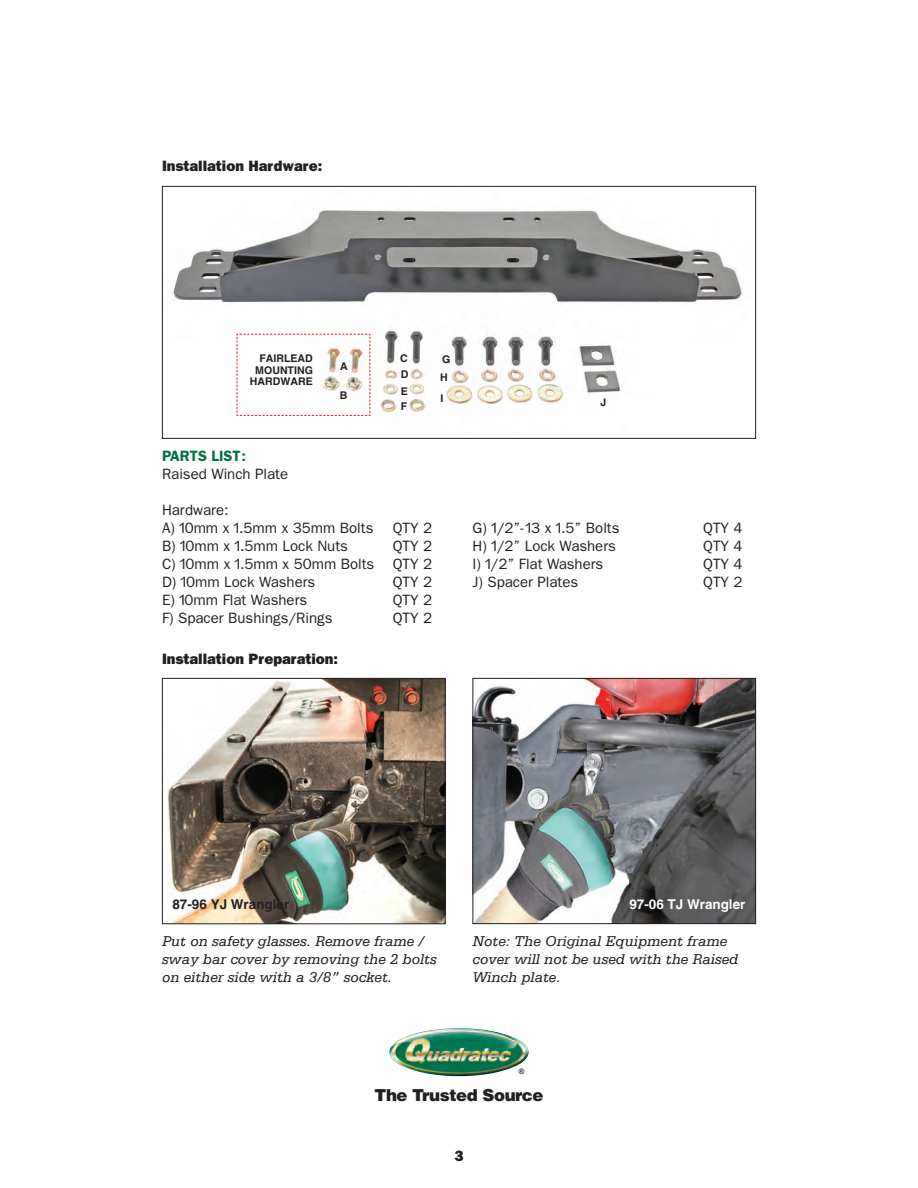
<style>
.page{position:relative;width:918px;height:1188px;background:#fff}
.page>*{position:absolute;margin:0;border:0;box-sizing:border-box;transform-origin:0 0}
.t1{font:900 16.5px "Helvetica";letter-spacing:-.025em;color:#231f20}
.t2{font:15px/18px "New Franklin Gothic";color:#231f20}
.t3{font:italic 15px/18px "Serifa LT";color:#231f20}
.t4{font:800 15px "New Franklin Gothic";color:#231f20}
.t5{font:600 15px "New Franklin Gothic";color:#006f42}
.t6{font:700 condensed 13.5px "Helvetica";color:#231f20}
.t7{font:700 condensed 13.5px "Helvetica";color:#fff}
.t8{font:700 condensed 10.65px/11.7px "Helvetica";color:#231f20}
.t9{font:700 7.5px "Arial";color:#231f20}
</style>
<div class="page">
<img style="left:389px;top:1028px;width:140px;height:48px">
<img style="left:172px;top:210px;width:571px;height:203px">
<div style="left:162px;top:186px;width:594px;height:253px;border:1px solid #231f20"></div>
<img style="left:167px;top:680px;width:277px;height:242px">
<div style="left:162px;top:678px;width:284px;height:246px;border:1px solid #231f20"></div>
<img style="left:474px;top:680px;width:280px;height:242px">
<div style="left:472px;top:678px;width:284px;height:246px;border:1px solid #231f20"></div>
<svg style="left:236px;top:333px;width:135px;height:83px"></svg>
<p class="t4" style="left:162px;top:160px;width:162px">Installation Hardware:</p>
<p class="t8" style="left:250px;top:353px;width:64px;text-align:right">FAIRLEAD<br>MOUNTING<br>HARDWARE</p>
<p class="t8" style="left:340px;top:361px;width:9px">A</p>
<p class="t8" style="left:340px;top:391px;width:9px">B</p>
<p class="t8" style="left:400px;top:351px;width:10px;line-height:16.2px">C<br>D</p>
<p class="t8" style="left:401px;top:402px;width:8px">F</p>
<p class="t8" style="left:401px;top:386px;width:9px">E</p>
<p class="t8" style="left:440px;top:352px;width:12px;line-height:17.4px">G<br>H</p>
<p class="t8" style="left:441px;top:393px;width:4px">I</p>
<p class="t5" style="left:162px;top:450px;width:85px">PARTS LIST:</p>
<p class="t2" style="left:162px;top:466px;width:128px">Raised Winch Plate</p>
<p class="t2" style="left:162px;top:502px;width:213px">Hardware:<br>A) 10mm x 1.5mm x 35mm Bolts</p>
<p class="t2" style="left:393px;top:520px;width:41px">QTY 2</p>
<p class="t2" style="left:162px;top:538px;width:272px;text-align:justify;text-indent:231px">QTY 2<br>C) 10mm x 1.5mm x 50mm Bolts QTY 2<br>D) 10mm Lock Washers</p>
<p class="t2" style="left:162px;top:538px;width:188px">B) 10mm x 1.5mm Lock Nuts</p>
<p class="t2" style="left:393px;top:574px;width:41px">QTY 2</p>
<p class="t2" style="left:162px;top:592px;width:147px">E) 10mm Flat Washers</p>
<p class="t2" style="left:393px;top:592px;width:41px">QTY 2</p>
<p class="t2" style="left:162px;top:610px;width:172px">F) Spacer Bushings/Rings</p>
<p class="t2" style="left:393px;top:610px;width:41px">QTY 2</p>
<p class="t4" style="left:162px;top:654px;width:178px">Installation Preparation:</p>
<p class="t8" style="left:600px;top:397px;width:7px">J</p>
<p class="t2" style="left:472px;top:520px;width:149px">G) 1/2”- 13 x 1.5” Bolts</p>
<p class="t2" style="left:703px;top:520px;width:41px">QTY 4</p>
<p class="t2" style="left:472px;top:538px;width:145px">H) 1/2” Lock Washers</p>
<p class="t2" style="left:703px;top:538px;width:41px">QTY 4</p>
<p class="t2" style="left:472px;top:556px;width:132px">I) 1/2” Flat Washers</p>
<p class="t2" style="left:703px;top:556px;width:41px">QTY 4</p>
<p class="t2" style="left:472px;top:574px;width:107px">J) Spacer Plates</p>
<p class="t2" style="left:703px;top:574px;width:41px">QTY 2</p>
<p class="t6" style="left:172px;top:899px;width:118px">87-96 YJ Wrangler</p>
<p class="t7" style="left:629px;top:900px;width:118px">97-06 TJ Wrangler</p>
<p class="t3" style="left:162px;top:932px;width:276px">Put on safety glasses. Remove frame / sway bar cover by removing the 2 bolts on either side with a 3/8” socket.</p>
<p class="t3" style="left:472px;top:932px;width:267px">Note: The Original Equipment frame cover will not be used with the Raised<br>Winch plate.</p>
<p class="t9" style="left:519px;top:1067px;width:7px">®</p>
<p class="t1" style="left:375px;top:1089px;width:170px">The Trusted Source</p>
<p class="t4" style="left:454px;top:1151px;width:10px">3</p>
</div>
